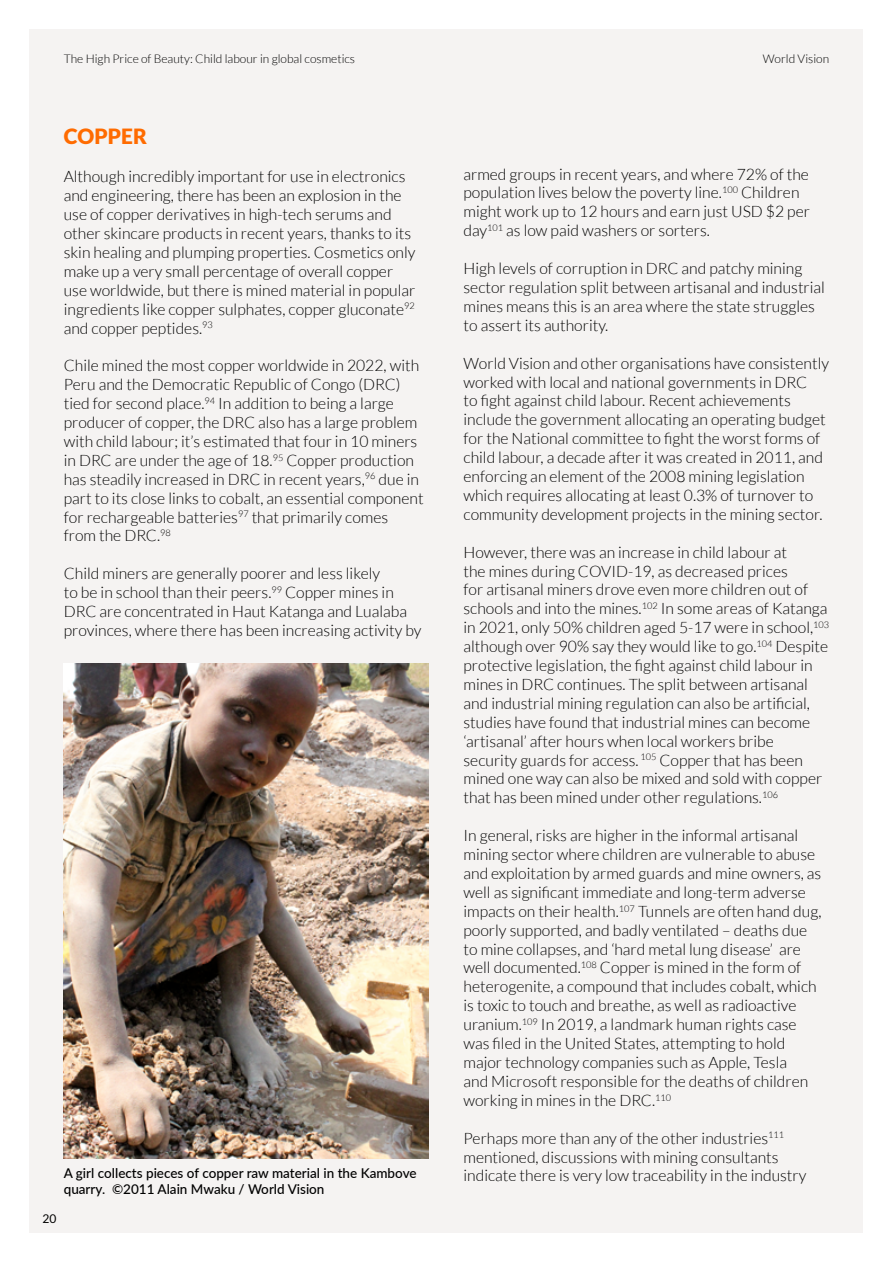
<style>
.page{position:relative;width:893px;height:1263px;background:#fff}
.page>*{position:absolute;margin:0;border:0;box-sizing:border-box;transform-origin:0 0}
.t1{font:900 21px "Lato";color:#ff6b00}
.t2{font:300 15.75px/18.9px "Lato";color:#000}
.t3{font:500 13.5px "Lato";color:#000}
.t4{font:300 12px "Lato";color:#000}
.t5{font:12px "Lato";color:#000}
</style>
<div class="page">
<div style="left:30px;top:30px;width:833px;height:1203px;background:#f5f3f2"></div>
<img style="left:64px;top:663px;width:365px;height:496px">
<p class="t4" style="left:64px;top:52px;width:293px">The High Price of Beauty: Child labour in global cosmetics</p>
<p class="t4" style="left:763px;top:52px;width:68px">World Vision</p>
<h1 class="t1" style="left:64px;top:124px;width:85px">COPPER</h1>
<p class="t2" style="left:64px;top:167px;width:353px">Although incredibly important for use in electronics and engineering, there has been an explosion in the use of copper derivatives in high-tech serums and other skincare products in recent years, thanks to its skin healing and plumping properties. Cosmetics only make up a very small percentage of overall copper use worldwide, but there is mined material in popular ingredients like copper sulphates, copper gluconate<sup>92 </sup>and copper peptides.<sup>93</sup></p>
<p class="t2" style="left:64px;top:356px;width:361px">Chile mined the most copper worldwide in 2022, with Peru and the Democratic Republic of Congo (DRC) tied for second place.<sup>94</sup> In addition to being a large producer of copper, the DRC also has a large problem with child labour; it’s estimated that four in 10 miners in DRC are under the age of 18.<sup>95</sup> Copper production has steadily increased in DRC in recent years,<sup>96</sup> due in part to its close links to cobalt, an essential component for rechargeable batteries<sup>97</sup> that primarily comes from the DRC.<sup>98</sup></p>
<p class="t2" style="left:64px;top:564px;width:359px">Child miners are generally poorer and less likely<br>to be in school than their peers.<sup>99</sup> Copper mines in DRC are concentrated in Haut Katanga and Lualaba provinces, where there has been increasing activity by</p>
<p class="t2" style="left:463px;top:165px;width:348px">armed groups in recent years, and where 72% of the population lives below the poverty line.<sup>100</sup> Children might work up to 12 hours and earn just USD $2 per day<sup>101</sup> as low paid washers or sorters.</p>
<p class="t2" style="left:463px;top:259px;width:363px">High levels of corruption in DRC and patchy mining sector regulation split between artisanal and industrial mines means this is an area where the state struggles to assert its authority.</p>
<p class="t2" style="left:463px;top:354px;width:367px">World Vision and other organisations have consistently worked with local and national governments in DRC<br>to fight against child labour. Recent achievements include the government allocating an operating budget for the National committee to fight the worst forms of child labour, a decade after it was created in 2011, and enforcing an element of the 2008 mining legislation which requires allocating at least 0.3% of turnover to community development projects in the mining sector.</p>
<p class="t2" style="left:463px;top:543px;width:367px">However, there was an increase in child labour at<br>the mines during COVID-19, as decreased prices<br>for artisanal miners drove even more children out of schools and into the mines.<sup>102</sup> In some areas of Katanga in 2021, only 50% children aged 5-17 were in school,<sup>103 </sup>although over 90% say they would like to go.<sup>104</sup> Despite protective legislation, the fight against child labour in mines in DRC continues. The split between artisanal and industrial mining regulation can also be artificial, studies have found that industrial mines can become ‘artisanal’ after hours when local workers bribe security guards for access. <sup>105</sup> Copper that has been mined one way can also be mixed and sold with copper that has been mined under other regulations.<sup>106</sup></p>
<p class="t2" style="left:463px;top:826px;width:359px">In general, risks are higher in the informal artisanal mining sector where children are vulnerable to abuse and exploitation by armed guards and mine owners, as well as significant immediate and long-term adverse impacts on their health.<sup>107</sup> Tunnels are often hand dug, poorly supported, and badly ventilated – deaths due to mine collapses, and ‘hard metal lung disease’ are well documented.<sup>108</sup> Copper is mined in the form of heterogenite, a compound that includes cobalt, which is toxic to touch and breathe, as well as radioactive uranium.<sup>109</sup> In 2019, a landmark human rights case was filed in the United States, attempting to hold major technology companies such as Apple, Tesla<br>and Microsoft responsible for the deaths of children working in mines in the DRC.<sup>110</sup></p>
<p class="t2" style="left:463px;top:1128px;width:322px">Perhaps more than any of the other industries<sup>111 </sup>mentioned, discussions with mining consultants</p>
<p class="t3" style="left:64px;top:1163px;width:354px">A girl collects pieces of copper raw material in the Kambove</p>
<p class="t2" style="left:463px;top:1166px;width:344px">indicate there is very low traceability in the industry</p>
<p class="t3" style="left:64px;top:1180px;width:262px">quarry. ©2011 Alain Mwaku / World Vision</p>
<p class="t5" style="left:43px;top:1211px;width:15px">20</p>
</div>
